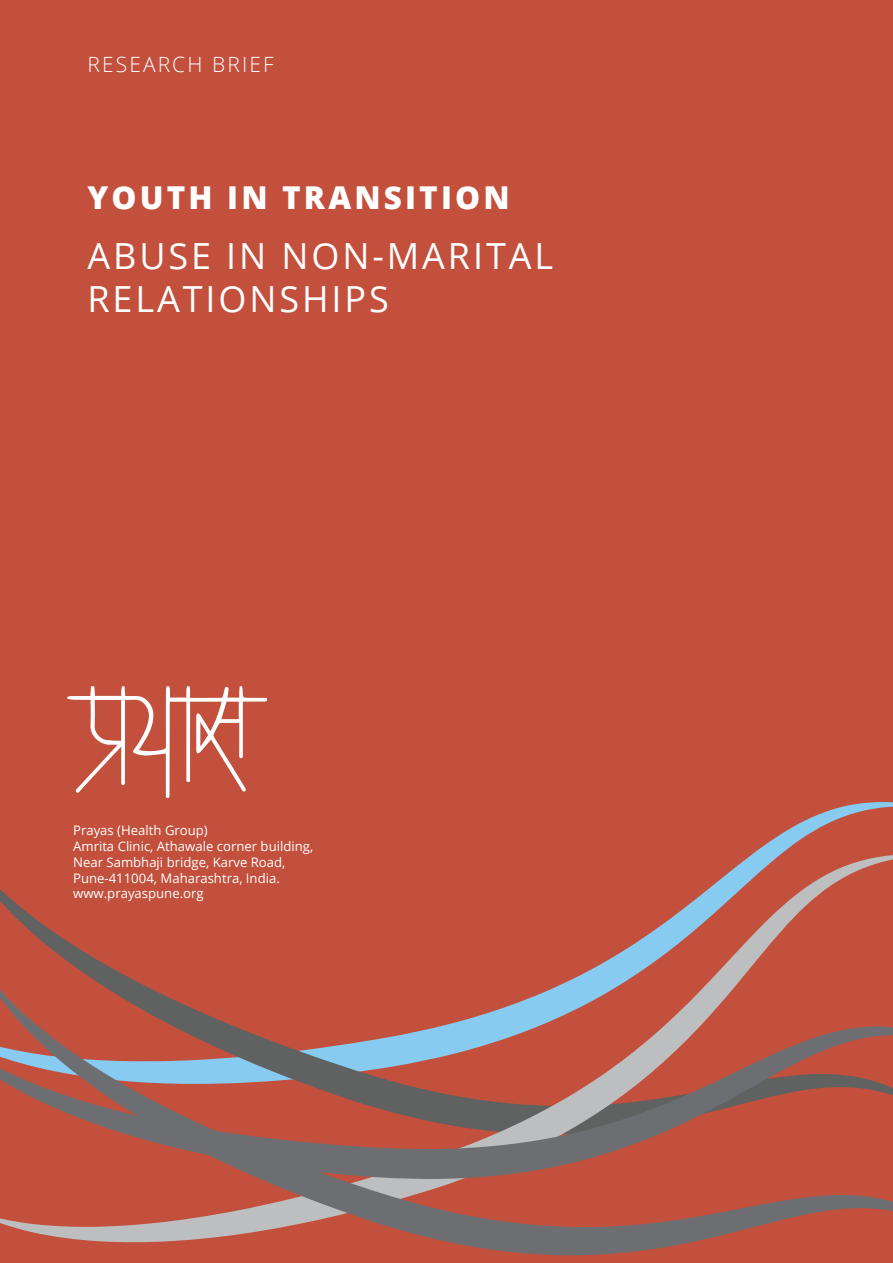
<style>
.page{position:relative;width:893px;height:1263px;background:#c2503c}
.page>*{position:absolute;margin:0;border:0;box-sizing:border-box;transform-origin:0 0}
.t1{font:36px/43.2px "Open Sans";letter-spacing:.08em;color:#fff}
.t2{font:800 31.5px "Open Sans";letter-spacing:.1em;color:#fff}
.t3{font:300 21px "Open Sans";letter-spacing:.1em;color:#fff}
.t4{font:13.2px/15.8px "Open Sans";color:#fff}
</style>
<div class="page">
<svg style="left:67px;top:686px;width:200px;height:112px"></svg>
<svg style="left:771px;top:802px;width:122px;height:39px"></svg>
<svg style="left:0;top:854px;width:893px;height:108px"></svg>
<svg style="left:0;top:962px;width:893px;height:293px"></svg>
<svg style="left:0;top:1025px;width:893px;height:154px"></svg>
<h3 class="t3" style="left:88px;top:50px;width:188px">RESEARCH BRIEF</h3>
<h2 class="t2" style="left:88px;top:173px;width:424px">YOUTH IN TRANSITION</h2>
<h1 class="t1" style="left:88px;top:233px;width:467px">ABUSE IN NON-MARITAL<br>RELATIONSHIPS</h1>
<p class="t4" style="left:73px;top:822px;width:242px">Prayas (Health Group)<br>Amrita Clinic, Athawale corner building,<br>Near Sambhaji bridge, Karve Road,<br>Pune-411004, Maharashtra, India. www.prayaspune.org</p>
</div>
